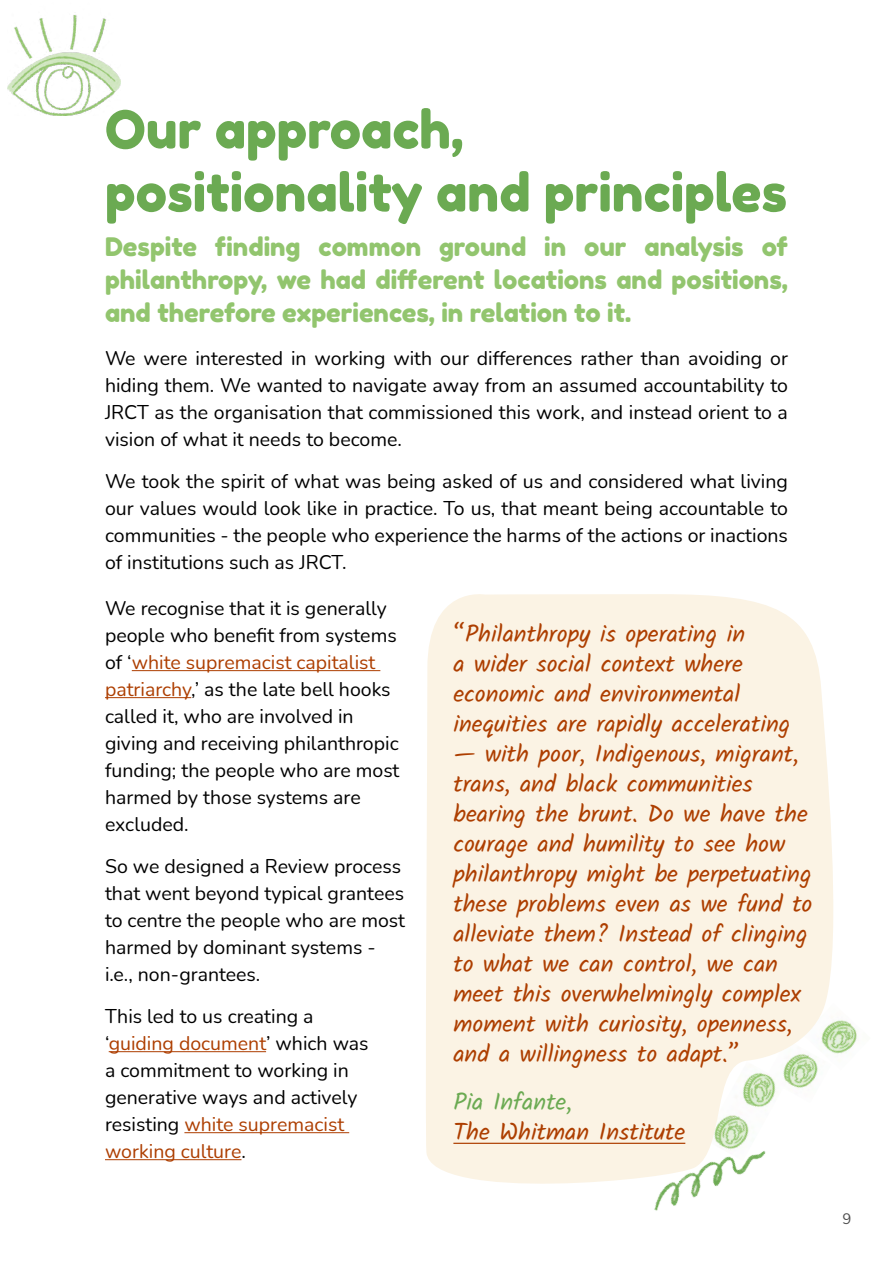
<style>
.page{position:relative;width:893px;height:1263px;background:#fff}
.page>*{position:absolute;margin:0;border:0;box-sizing:border-box;transform-origin:0 0}
.t1{font:52.5px/63px "Fredoka One";color:#6baa52}
.t2{font:25.5px/33px "Fredoka One";color:#92c56e;text-align:justify}
.text_highlight{font:24px/30px "Kalam";color:#ad3e00}
.t3{font:19.5px/27px "Nunito";color:#000}
.t4{font:15px "Nunito";color:#4d4d4d}
.s1{color:#ad3e00}
.s2{color:#6baa52}
</style>
<div class="page">
<img style="left:844px;top:1020px;width:13px;height:32px">
<svg style="left:426px;top:594px;width:418px;height:590px;background:#faf3e5"></svg>
<hr style="left:453px;top:1143px;width:232px;height:1px;background:#ad3e00">
<img style="left:636px;top:1126px;width:138px;height:85px">
<hr style="left:132px;top:670px;width:248px;height:1px;background:#ad3e00">
<hr style="left:105px;top:697px;width:86px;height:1px;background:#ad3e00">
<hr style="left:109px;top:1051px;width:157px;height:1px;background:#ad3e00">
<hr style="left:184px;top:1132px;width:165px;height:1px;background:#ad3e00">
<hr style="left:105px;top:1159px;width:136px;height:1px;background:#ad3e00">
<img style="left:8px;top:15px;width:113px;height:100px">
<h1 class="t1" style="left:105px;top:98px;width:684px">Our approach, positionality and principles</h1>
<h2 class="t2" style="left:105px;top:231px;width:684px">Despite finding common ground in our analysis of philanthropy, we had different locations and positions, and therefore experiences, in relation to it.</h2>
<p class="t3" style="left:105px;top:344px;width:684px;text-align:justify">We were interested in working with our differences rather than avoiding or hiding them. We wanted to navigate away from an assumed accountability to JRCT as the organisation that commissioned this work, and instead orient to a vision of what it needs to become.</p>
<p class="t3" style="left:105px;top:467px;width:684px;text-align:justify">We took the spirit of what was being asked of us and considered what living our values would look like in practice. To us, that meant being accountable to communities - the people who experience the harms of the actions or inactions of institutions such as JRCT.</p>
<p class="t3" style="left:105px;top:594px;width:296px">We recognise that it is generally people who benefit from systems of ‘<span class="s1">white supremacist capitalist patriarchy</span>,’ as the late bell hooks called it, who are involved in giving and receiving philanthropic funding; the people who are most harmed by those systems are excluded.</p>
<p class="t3" style="left:105px;top:852px;width:302px">So we designed a Review process that went beyond typical grantees to centre the people who are most harmed by dominant systems - i.e., non-grantees.</p>
<p class="t3" style="left:105px;top:1002px;width:265px">This led to us creating a ‘<span class="s1">guiding document</span>’ which was a commitment to working in generative ways and actively resisting <span class="s1">white supremacist working culture</span>.</p>
<p class="text_highlight" style="left:453px;top:620px;width:338px">“Philanthropy is operating in<br>a wider social context where economic and environmental inequities are rapidly accelerating</p>
<p class="text_highlight" style="left:453px;top:740px;width:361px">— with poor, Indigenous, migrant, trans, and black communities bearing the brunt. Do we have the courage and humility to see how philanthropy might be perpetuating these problems even as we fund to alleviate them? Instead of clinging to what we can control, we can meet this overwhelmingly complex moment with curiosity, openness, and a willingness to adapt.”</p>
<p class="text_highlight" style="left:453px;top:1088px;width:233px"><span class="s2">Pia Infante,<br></span>The Whitman Institute</p>
<p class="t4" style="left:842px;top:1208px;width:10px">9</p>
</div>
